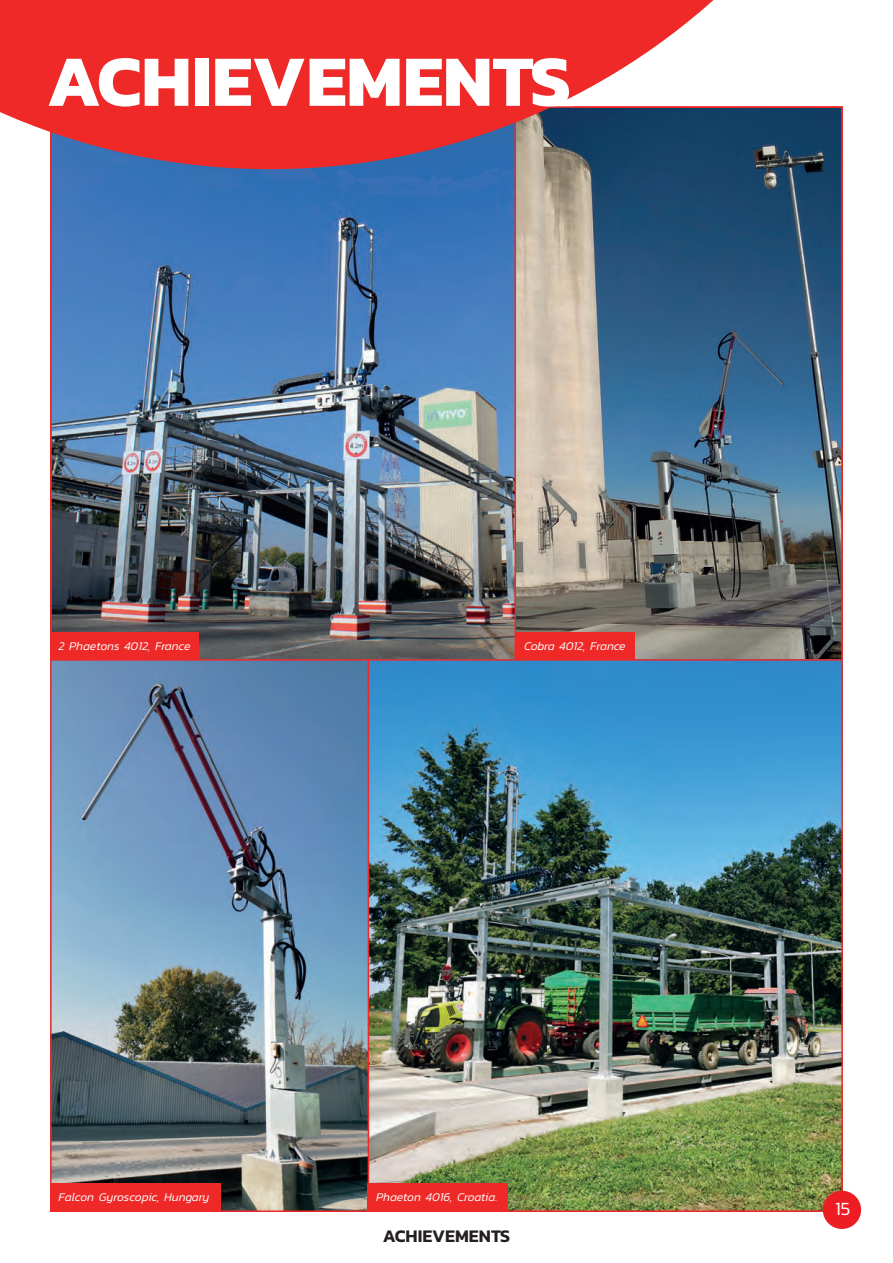
<style>
.page{position:relative;width:893px;height:1263px;background:#fff}
.page>*{position:absolute;margin:0;border:0;box-sizing:border-box;transform-origin:0 0}
.t1{font:700 73.05px "Kanit";color:#fff}
.t2{font:300 18.9px "Kanit";color:#fff}
.t3{font:600 18px "Kanit";color:#231f20}
.t4{font:italic 300 12px "Kanit";color:#fff}
</style>
<div class="page">
<img style="left:50px;top:169px;width:794px;height:1022px">
<svg style="left:0;top:0;width:843px;height:169px;fill:#ee2927"></svg>
<img style="left:53px;top:662px;width:315px;height:547px">
<img style="left:371px;top:662px;width:469px;height:547px">
<div style="left:368px;top:659px;width:475px;height:553px;border:2px solid #ee2927"></div>
<div style="left:823px;top:1191px;width:38px;height:38px;background:#ee1d23;border-radius:50%"></div>
<div style="left:368px;top:1183px;width:140px;height:28px;background:#ee2927"></div>
<div style="left:50px;top:1183px;width:170px;height:28px;background:#ee2927"></div>
<div style="left:516px;top:632px;width:119px;height:28px;background:#ee2927"></div>
<div style="left:50px;top:632px;width:149px;height:28px;background:#ee2927"></div>
<h1 class="t1" style="left:47px;top:24px;width:525px">ACHIEVEMENTS</h1>
<p class="t4" style="left:59px;top:637px;width:133px">2 Phaetons 4012, France</p>
<p class="t4" style="left:524px;top:637px;width:103px">Cobra 4012, France</p>
<p class="t4" style="left:59px;top:1188px;width:152px">Falcon Gyroscopic, Hungary</p>
<p class="t4" style="left:376px;top:1188px;width:123px">Phaeton 4016, Croatia.</p>
<h3 class="t3" style="left:383px;top:1222px;width:129px">ACHIEVEMENTS</h3>
<h2 class="t2" style="left:835px;top:1195px;width:17px">15</h2>
</div>
